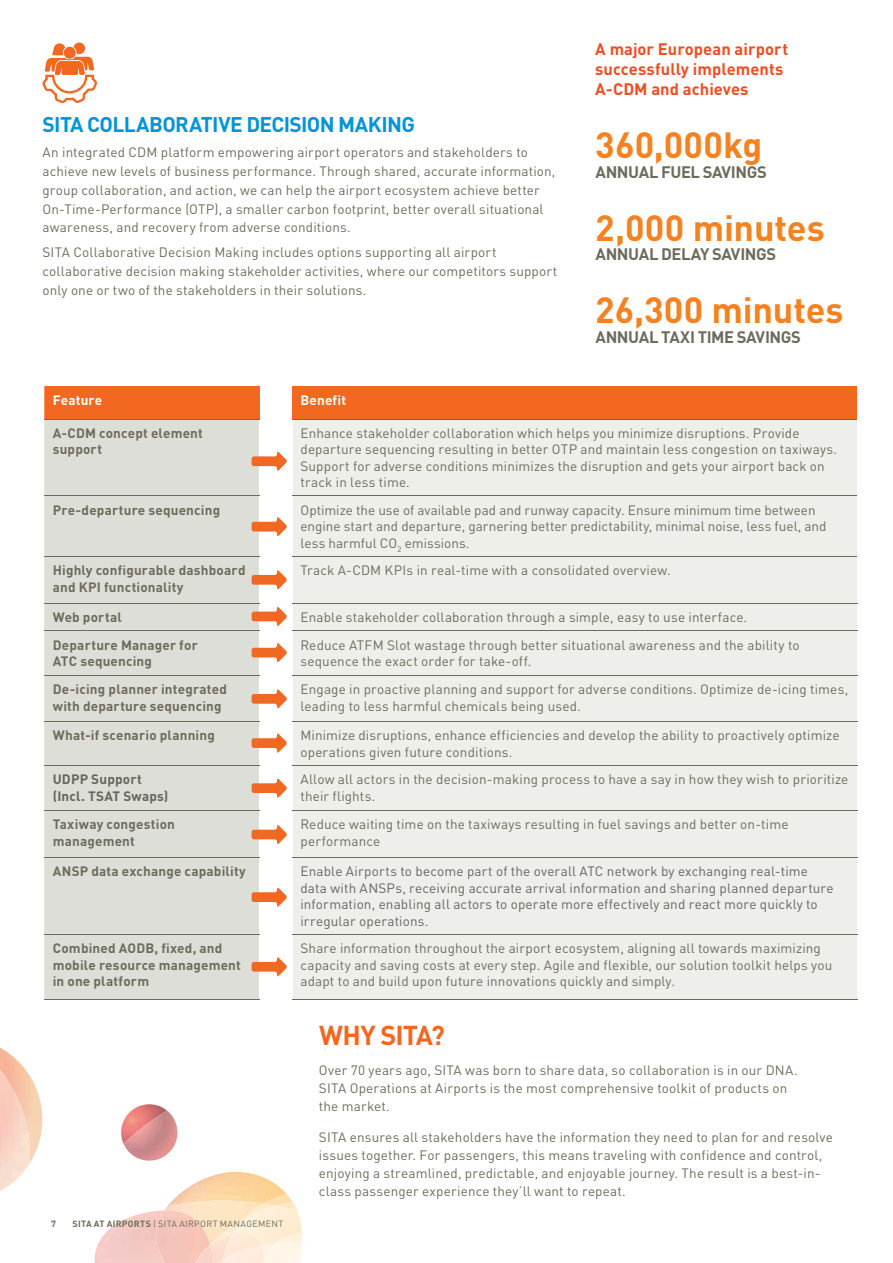
<style>
.page{position:relative;width:893px;height:1263px;background:#fff}
.page>*{position:absolute;margin:0;border:0;box-sizing:border-box;transform-origin:0 0}
.t1{font:700 36px "DIN Pro";color:#f58220}
.t2{font:700 27px "DIN Pro";letter-spacing:-.03em;color:#f36821}
.t3{font:700 21px "DIN Pro";letter-spacing:-.03em;color:#0095d9}
.t4{font:700 16.5px/19.8px "DIN Pro";letter-spacing:.005em;color:#f04d22}
.t5{font:700 16.5px "DIN Pro";letter-spacing:-.03em;color:#6d6c5c}
.t6{font:13.5px/16.5px "DIN Pro";letter-spacing:.01em;color:#6d6c5c}
.t7{font:13.5px/18.8px "DIN Pro";letter-spacing:.01em;color:#6d6c5c}
.t8{font:700 13.5px/16.5px "DIN Pro";letter-spacing:.015em;color:#6d6c5c}
.t9{font:13.5px/16.5px "DIN Pro";letter-spacing:.01em;color:#64675c}
.t10{font:700 13.5px/16.5px "DIN Pro";letter-spacing:.015em;color:#64675c}
.t11{font:700 13.5px "DIN Pro";letter-spacing:.015em;color:#fff}
.t12{font:9px "DIN Pro";letter-spacing:.03em;color:#6d6c5c}
.t13{font:700 9px "DIN Pro";color:#6d6c5c}
.s1{font-weight:700}
</style>
<div class="page">
<img style="left:0;top:1048px;width:43px;height:115px">
<img style="left:0;top:1069px;width:30px;height:122px">
<img style="left:121px;top:1104px;width:45px;height:38px">
<img style="left:123px;top:1110px;width:55px;height:51px">
<img style="left:173px;top:1172px;width:114px;height:28px">
<img style="left:263px;top:1194px;width:24px;height:9px">
<img style="left:165px;top:1200px;width:98px;height:19px">
<img style="left:94px;top:1211px;width:61px;height:52px">
<img style="left:155px;top:1210px;width:55px;height:53px">
<img style="left:190px;top:1248px;width:5px;height:15px">
<img style="left:244px;top:1203px;width:32px;height:2px">
<svg style="left:287px;top:1194px;width:6px;height:8px"></svg>
<img style="left:276px;top:1202px;width:19px;height:3px">
<img style="left:210px;top:1219px;width:23px;height:14px">
<img style="left:210px;top:1233px;width:13px;height:30px">
<img style="left:195px;top:1245px;width:19px;height:18px">
<img style="left:233px;top:1205px;width:69px;height:38px">
<img style="left:223px;top:1232px;width:38px;height:13px">
<img style="left:276px;top:1234px;width:26px;height:8px">
<svg style="left:216px;top:1259px;width:6px;height:4px"></svg>
<img style="left:222px;top:1245px;width:42px;height:18px">
<img style="left:264px;top:1242px;width:38px;height:21px">
<svg style="left:262px;top:1257px;width:3px;height:6px"></svg>
<svg style="left:43px;top:43px;width:54px;height:60px"></svg>
<div style="left:64px;top:47px;width:12px;height:12px;background:#f36821;border-radius:50%"></div>
<svg style="left:44px;top:386px;width:814px;height:614px;background:#e8e0d8"></svg>
<h3 class="t3" style="left:43px;top:107px;width:374px">SITA COLLABORATIVE DECISION MAKING</h3>
<p class="t7" style="left:43px;top:142px;width:514px">An integrated CDM platform empowering airport operators and stakeholders to achieve new levels of business performance. Through shared, accurate information, group collaboration, and action, we can help the airport ecosystem achieve better On-Time-Performance (OTP), a smaller carbon footprint, better overall situational awareness, and recovery from adverse conditions.</p>
<p class="t7" style="left:43px;top:243px;width:516px">SITA Collaborative Decision Making includes options supporting all airport collaborative decision making stakeholder activities, where our competitors support only one or two of the stakeholders in their solutions.</p>
<p class="t4" style="left:595px;top:37px;width:194px">A major European airport successfully implements<br>A-CDM and achieves</p>
<h1 class="t1" style="left:595px;top:115px;width:169px">360,000kg</h1>
<p class="t5" style="left:595px;top:158px;width:173px">ANNUAL FUEL SAVINGS</p>
<h1 class="t1" style="left:595px;top:198px;width:231px">2,000 minutes</h1>
<p class="t5" style="left:595px;top:241px;width:182px">ANNUAL DELAY SAVINGS</p>
<h1 class="t1" style="left:595px;top:280px;width:250px">26,300 minutes</h1>
<p class="t5" style="left:595px;top:323px;width:207px">ANNUAL TAXI TIME SAVINGS</p>
<p class="t11" style="left:53px;top:389px;width:51px">Feature</p>
<p class="t11" style="left:300px;top:389px;width:47px">Benefit</p>
<p class="t8" style="left:53px;top:423px;width:152px">A-CDM concept element support</p>
<p class="t6" style="left:300px;top:423px;width:538px">Enhance stakeholder collaboration which helps you minimize disruptions. Provide departure sequencing resulting in better OTP and maintain less congestion on taxiways.<br>Support for adverse conditions minimizes the disruption and gets your airport back on track in less time.</p>
<p class="t8" style="left:53px;top:500px;width:169px">Pre-departure sequencing</p>
<p class="t6" style="left:300px;top:500px;width:528px">Optimize the use of available pad and runway capacity. Ensure minimum time between engine start and departure, garnering better predictability, minimal noise, less fuel, and less harmful CO<sub>2</sub> emissions.</p>
<p class="t8" style="left:53px;top:560px;width:194px">Highly configurable dashboard and KPI functionality</p>
<p class="t6" style="left:300px;top:561px;width:372px">Track A-CDM KPIs in real-time with a consolidated overview.</p>
<p class="t8" style="left:53px;top:607px;width:71px">Web portal</p>
<p class="t6" style="left:300px;top:607px;width:448px">Enable stakeholder collaboration through a simple, easy to use interface.</p>
<p class="t8" style="left:53px;top:635px;width:147px">Departure Manager for<br>ATC sequencing</p>
<p class="t6" style="left:300px;top:635px;width:501px">Reduce ATFM Slot wastage through better situational awareness and the ability to sequence the exact order for take-off.</p>
<p class="t8" style="left:53px;top:680px;width:176px">De-icing planner integrated with departure sequencing</p>
<p class="t6" style="left:300px;top:680px;width:549px">Engage in proactive planning and support for adverse conditions. Optimize de-icing times, leading to less harmful chemicals being used.</p>
<p class="t8" style="left:53px;top:725px;width:164px">What-if scenario planning</p>
<p class="t6" style="left:300px;top:726px;width:541px">Minimize disruptions, enhance efficiencies and develop the ability to proactively optimize operations given future conditions.</p>
<p class="t10" style="left:53px;top:769px;width:117px">UDPP Support (Incl. TSAT Swaps)</p>
<p class="t6" style="left:300px;top:769px;width:549px">Allow all actors in the decision-making process to have a say in how they wish to prioritize their flights.</p>
<p class="t8" style="left:53px;top:815px;width:124px">Taxiway congestion management</p>
<p class="t6" style="left:300px;top:815px;width:490px">Reduce waiting time on the taxiways resulting in fuel savings and better on-time performance</p>
<p class="t8" style="left:53px;top:861px;width:195px">ANSP data exchange capability</p>
<p class="t9" style="left:300px;top:862px;width:535px">Enable Airports to become part of the overall ATC network by exchanging real-time data with ANSPs, receiving accurate arrival information and sharing planned departure information, enabling all actors to operate more effectively and react more quickly to irregular operations.</p>
<p class="t8" style="left:53px;top:938px;width:190px">Combined AODB, fixed, and mobile resource management in one platform</p>
<p class="t6" style="left:300px;top:938px;width:533px">Share information throughout the airport ecosystem, aligning all towards maximizing capacity and saving costs at every step. Agile and flexible, our solution toolkit helps you adapt to and build upon future innovations quickly and simply.</p>
<h2 class="t2" style="left:319px;top:1012px;width:127px">WHY SITA?</h2>
<p class="t6" style="left:319px;top:1060px;width:480px;line-height:18px">Over 70 years ago, SITA was born to share data, so collaboration is in our DNA.<br>SITA Operations at Airports is the most comprehensive toolkit of products on the market.</p>
<p class="t6" style="left:319px;top:1127px;width:516px;line-height:18px">SITA ensures all stakeholders have the information they need to plan for and resolve issues together. For passengers, this means traveling with confidence and control, enjoying a streamlined, predictable, and enjoyable journey. The result is a best-in&shy;class passenger experience they’ll want to repeat.</p>
<p class="t12" style="left:72px;top:1217px;width:212px"><span class="s1">SITA AT AIRPORTS</span> | SITA AIRPORT MANAGEMENT</p>
<p class="t13" style="left:51px;top:1216px;width:6px">7</p>
</div>
